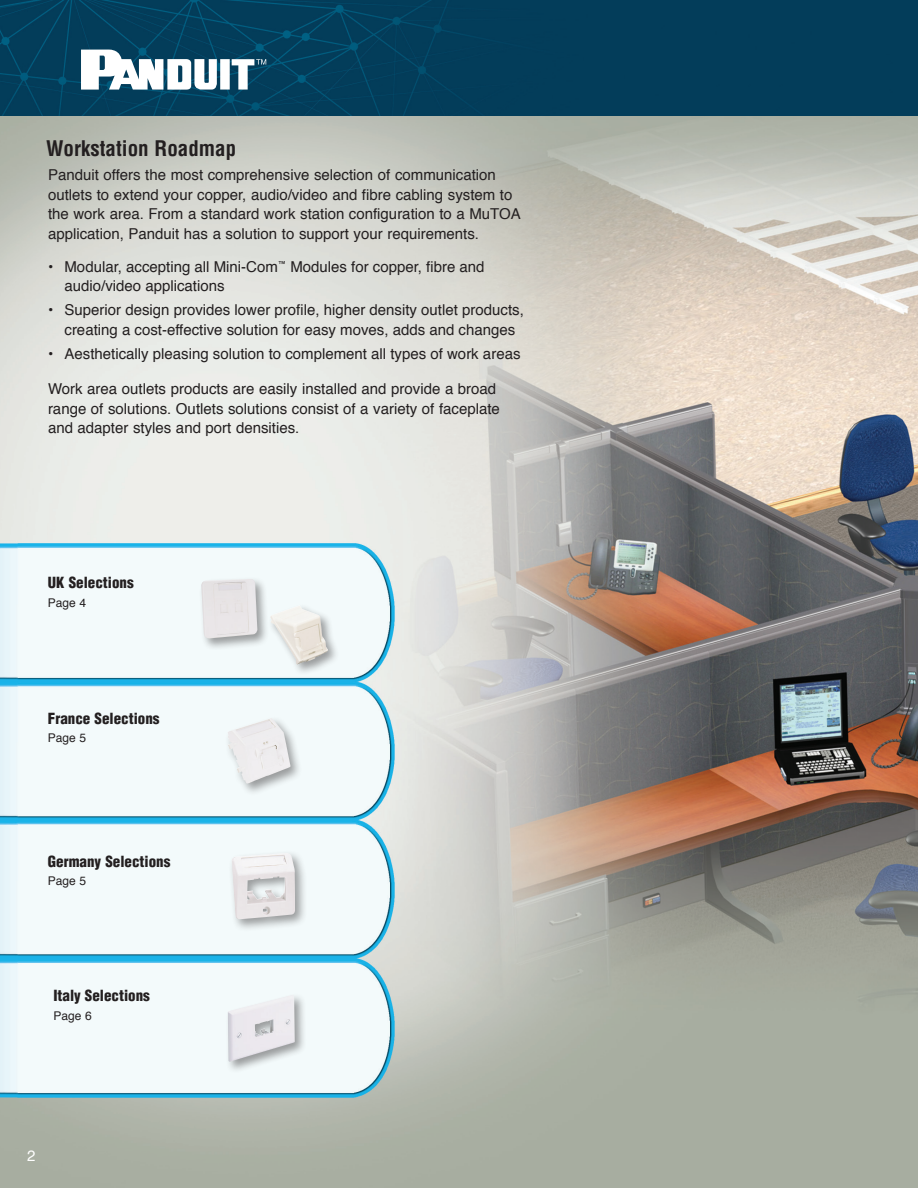
<style>
.page{position:relative;width:918px;height:1188px;background:#fff}
.page>*{position:absolute;margin:0;border:0;box-sizing:border-box;transform-origin:0 0}
.t1{font:700 condensed 21px "Helvetica";color:#231f20}
.Body_9pt{font:15px/19.5px "Helvetica";color:#231f20}
.Bullet9{font:900 condensed 15px "Helvetica";color:#231f20}
.t2{font:15px "Helvetica";color:#fff}
.Bullet9-2{font:12px "Helvetica";color:#231f20}
</style>
<div class="page">
<div style="left:0;top:0;width:918px;height:117px;background:#033d5a"></div>
<svg style="left:81px;top:50px;width:185px;height:40px"></svg>
<img style="left:0;top:117px;width:918px;height:1071px">
<div style="left:199px;top:576px;width:71px;height:74px;background:#231f20;opacity:.43"></div>
<img style="left:201px;top:579px;width:56px;height:60px">
<div style="left:268px;top:603px;width:72px;height:74px;background:#231f20;opacity:.43"></div>
<img style="left:270px;top:605px;width:59px;height:60px">
<div style="left:224px;top:715px;width:79px;height:81px;background:#231f20;opacity:.43"></div>
<img style="left:227px;top:718px;width:64px;height:66px">
<div style="left:229px;top:850px;width:79px;height:82px;background:#231f20;opacity:.43"></div>
<img style="left:232px;top:853px;width:63px;height:67px">
<div style="left:225px;top:993px;width:82px;height:81px;background:#231f20;opacity:.43"></div>
<img style="left:228px;top:995px;width:67px;height:67px">
<p class="t1" style="left:46px;top:135px;width:192px">Workstation Roadmap</p>
<p class="Body_9pt" style="left:48px;top:166px;width:474px">Panduit offers the most comprehensive selection of communication outlets to extend your copper, audio/video and fibre cabling system to the work area. From a standard work station configuration to a MuTOA application, Panduit has a solution to support your requirements.</p>
<p class="Body_9pt" style="left:64px;top:257px;width:422px;text-indent:-16px">• Modular, accepting all Mini-Com<sup>™</sup> Modules for copper, fibre and audio/video applications</p>
<p class="Body_9pt" style="left:48px;top:301px;width:477px;text-align:center">• Superior design provides lower profile, higher density outlet products, creating a cost-effective solution for easy moves, adds and changes</p>
<p class="Body_9pt" style="left:48px;top:344px;width:474px">• Aesthetically pleasing solution to complement all types of work areas</p>
<p class="Body_9pt" style="left:48px;top:380px;width:453px">Work area outlets products are easily installed and provide a broad range of solutions. Outlets solutions consist of a variety of faceplate and adapter styles and port densities.</p>
<p class="Bullet9" style="left:48px;top:573px;width:87px">UK Selections</p>
<p class="Bullet9-2" style="left:48px;top:593px;width:40px">Page 4</p>
<p class="Bullet9" style="left:48px;top:709px;width:113px">France Selections</p>
<p class="Bullet9-2" style="left:48px;top:729px;width:40px">Page 5</p>
<p class="Bullet9" style="left:48px;top:852px;width:124px">Germany Selections</p>
<p class="Bullet9-2" style="left:48px;top:872px;width:40px">Page 5</p>
<p class="Bullet9" style="left:53px;top:986px;width:98px">Italy Selections</p>
<p class="Bullet9-2" style="left:53px;top:1006px;width:40px">Page 6</p>
<p class="t2" style="left:27px;top:1144px;width:10px">2</p>
</div>
